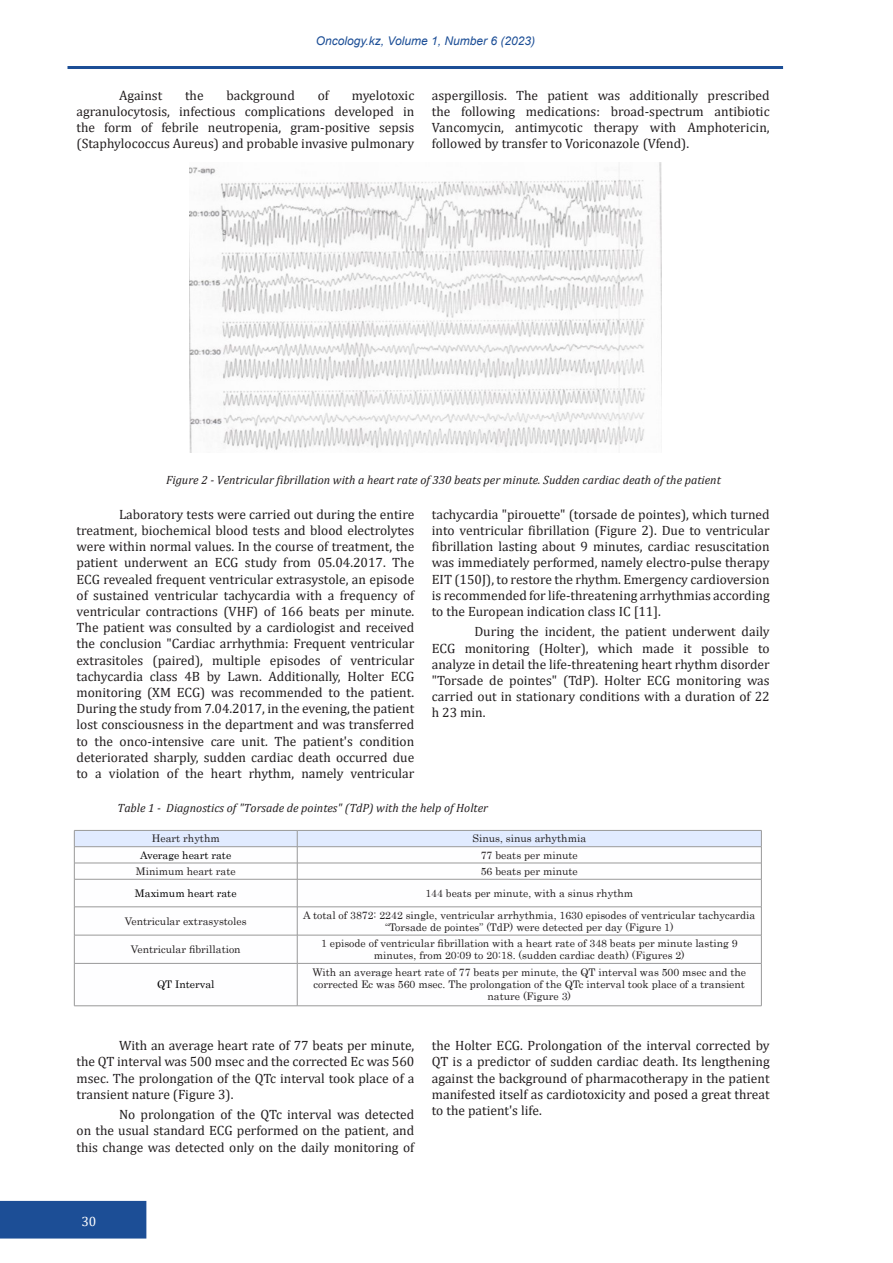
<style>
.page{position:relative;width:893px;height:1263px;background:#fff}
.page>*{position:absolute;margin:0;border:0;box-sizing:border-box;transform-origin:0 0}
.t1{font:13.5px/16.2px "Cambria";color:#231f20;text-align:justify}
.t2{font:13.5px "Cambria";color:#fff}
.Название_рисунка{font:italic 12px "Cambria";color:#231f20}
.t3{font:italic 12px "Arial";color:#1c4e96}
.Стиль_для_таблицы_ос{font:10.5px/12px "Century";color:#231f20;text-align:center}
.Стиль_для_таблицы_ос-2{font:10.5px "Century";color:#000}
</style>
<div class="page">
<div style="left:0;top:1200px;width:147px;height:39px;background:#1c4e96"></div>
<hr style="left:68px;top:66px;width:715px;height:3px;background:#1c4e96">
<img style="left:189px;top:162px;width:472px;height:290px">
<hr style="left:74px;top:963px;width:223px;height:1px;background:#999">
<hr style="left:297px;top:963px;width:464px;height:1px;background:#999">
<hr style="left:297px;top:963px;width:1px;height:43px;background:#999">
<svg style="left:74px;top:830px;width:688px;height:133px"></svg>
<hr style="left:74px;top:963px;width:1px;height:43px;background:#999">
<hr style="left:761px;top:963px;width:1px;height:43px;background:#999">
<hr style="left:74px;top:1005px;width:223px;height:1px;background:#999">
<hr style="left:297px;top:1005px;width:464px;height:1px;background:#999">
<p class="t3" style="left:316px;top:33px;width:221px">Oncology.kz, Volume 1, Number 6 (2023)</p>
<p class="t1" style="left:119px;top:87px;width:45px">Against</p>
<p class="t1" style="left:185px;top:87px;width:20px">the</p>
<p class="t1" style="left:226px;top:87px;width:70px">background</p>
<p class="t1" style="left:318px;top:87px;width:13px">of</p>
<p class="t1" style="left:77px;top:87px;width:339px;text-indent:275px">myelotoxic agranulocytosis, infectious complications developed in the form of febrile neutropenia, gram-positive sepsis (Staphylococcus Aureus) and probable invasive pulmonary</p>
<p class="t1" style="left:432px;top:87px;width:339px">aspergillosis. The patient was additionally prescribed the following medications: broad-spectrum antibiotic Vancomycin, antimycotic therapy with Amphotericin, followed by transfer to Voriconazole (Vfend).</p>
<p class="Название_рисунка" style="left:166px;top:471px;width:556px">Figure 2 - Ventricular fibrillation with a heart rate of 330 beats per minute. Sudden cardiac death of the patient</p>
<p class="t1" style="left:77px;top:506px;width:339px;text-indent:43px">Laboratory tests were carried out during the entire treatment, biochemical blood tests and blood electrolytes were within normal values. In the course of treatment, the patient underwent an ECG study from 05.04.2017. The ECG revealed frequent ventricular extrasystole, an episode of sustained ventricular tachycardia with a frequency of ventricular contractions (VHF) of 166 beats per minute.<br>The patient was consulted by a cardiologist and received the conclusion "Cardiac arrhythmia: Frequent ventricular extrasitoles (paired), multiple episodes of ventricular tachycardia class 4B by Lawn. Additionally, Holter ECG monitoring (XM ECG) was recommended to the patient.<br>During the study from 7.04.2017, in the evening, the patient lost consciousness in the department and was transferred to the onco-intensive care unit. The patient's condition deteriorated sharply, sudden cardiac death occurred due to a violation of the heart rhythm, namely ventricular</p>
<p class="t1" style="left:432px;top:506px;width:339px">tachycardia "pirouette" (torsade de pointes), which turned into ventricular fibrillation (Figure 2). Due to ventricular fibrillation lasting about 9 minutes, cardiac resuscitation was immediately performed, namely electro-pulse therapy EIT (150J), to restore the rhythm. Emergency cardioversion is recommended for life-threatening arrhythmias according to the European indication class IC [11].</p>
<p class="t1" style="left:432px;top:624px;width:339px;text-indent:43px">During the incident, the patient underwent daily ECG monitoring (Holter), which made it possible to analyze in detail the life-threatening heart rhythm disorder "Torsade de pointes" (TdP). Holter ECG monitoring was carried out in stationary conditions with a duration of 22 h 23 min.</p>
<p class="Название_рисунка" style="left:117px;top:799px;width:372px">Table 1 - Diagnostics of "Torsade de pointes" (TdP) with the help of Holter</p>
<p class="Стиль_для_таблицы_ос" style="left:152px;top:832px;width:70px">Heart rhythm</p>
<p class="Стиль_для_таблицы_ос" style="left:472px;top:832px;width:115px">Sinus, sinus arhythmia</p>
<p class="Стиль_для_таблицы_ос-2" style="left:140px;top:846px;width:93px">Average heart rate</p>
<p class="Стиль_для_таблицы_ос" style="left:481px;top:848px;width:99px">77 beats per minute</p>
<p class="Стиль_для_таблицы_ос" style="left:136px;top:864px;width:101px">Minimum heart rate</p>
<p class="Стиль_для_таблицы_ос" style="left:481px;top:864px;width:99px">56 beats per minute</p>
<p class="Стиль_для_таблицы_ос-2" style="left:135px;top:884px;width:103px">Maximum heart rate</p>
<p class="Стиль_для_таблицы_ос" style="left:425px;top:886px;width:209px">144 beats per minute, with a sinus rhythm</p>
<p class="Стиль_для_таблицы_ос" style="left:125px;top:914px;width:123px">Ventricular extrasystoles</p>
<p class="Стиль_для_таблицы_ос" style="left:303px;top:908px;width:454px">A total of 3872: 2242 single, ventricular arrhythmia, 1630 episodes of ventricular tachycardia “Torsade de pointes” (TdP) were detected per day (Figure 1)</p>
<p class="Стиль_для_таблицы_ос" style="left:131px;top:942px;width:111px">Ventricular fibrillation</p>
<p class="Стиль_для_таблицы_ос" style="left:321px;top:936px;width:418px">1 episode of ventricular fibrillation with a heart rate of 348 beats per minute lasting 9 minutes, from 20:09 to 20:18. (sudden cardiac death) (Figures 2)</p>
<p class="Стиль_для_таблицы_ос-2" style="left:157px;top:976px;width:59px">QT Interval</p>
<p class="Стиль_для_таблицы_ос" style="left:312px;top:966px;width:435px">With an average heart rate of 77 beats per minute, the QT interval was 500 msec and the corrected Ec was 560 msec. The prolongation of the QTc interval took place of a transient nature (Figure 3)</p>
<p class="t1" style="left:77px;top:1037px;width:339px;text-indent:43px">With an average heart rate of 77 beats per minute, the QT interval was 500 msec and the corrected Ec was 560 msec. The prolongation of the QTc interval took place of a transient nature (Figure 3).</p>
<p class="t1" style="left:77px;top:1106px;width:339px;text-indent:43px">No prolongation of the QTc interval was detected on the usual standard ECG performed on the patient, and this change was detected only on the daily monitoring of</p>
<p class="t1" style="left:432px;top:1037px;width:339px">the Holter ECG. Prolongation of the interval corrected by QT is a predictor of sudden cardiac death. Its lengthening against the background of pharmacotherapy in the patient manifested itself as cardiotoxicity and posed a great threat to the patient's life.</p>
<p class="t2" style="left:81px;top:1213px;width:17px">30</p>
</div>
